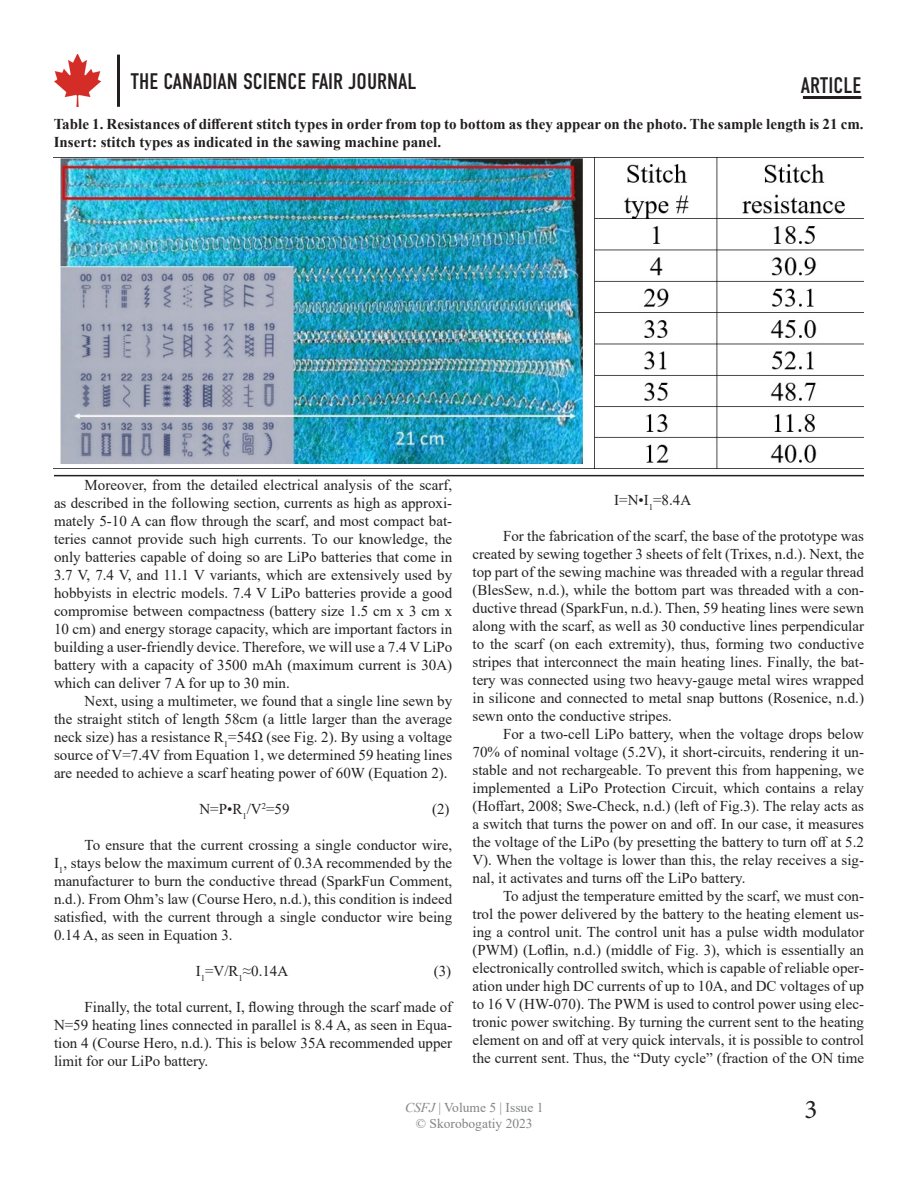
<style>
.page{position:relative;width:918px;height:1188px;background:#fff}
.page>*{position:absolute;margin:0;border:0;box-sizing:border-box;transform-origin:0 0}
.t1{font:27px "Minion Pro";color:#231f20}
.t2{font:22.5px "DIN Condensed";color:#231f20}
.BodyTextINDENT{font:15px/18px "Times New Roman";color:#231f20;text-align:justify}
.Captions{font:700 15px/18px "Times New Roman";color:#231f20}
.Body_Text{font:15px "Times New Roman";color:#231f20}
.t3{font:13.5px/16.2px "Times New Roman";color:#828487;text-align:center}
.s1{font-style:italic}
</style>
<div class="page">
<img style="left:54px;top:54px;width:47px;height:52px">
<hr style="left:117px;top:55px;width:3px;height:52px;background:#231f20">
<hr style="left:803px;top:96px;width:58px;height:3px;background:#231f20">
<img style="left:54px;top:158px;width:810px;height:311px">
<hr style="left:54px;top:475px;width:810px;height:1px;background:#231f20">
<h2 class="t2" style="left:130px;top:69px;width:288px">THE CANADIAN SCIENCE FAIR JOURNAL</h2>
<h2 class="t2" style="left:801px;top:73px;width:62px">ARTICLE</h2>
<p class="Captions" style="left:54px;top:115px;width:812px">Table 1. Resistances of different stitch types in order from top to bottom as they appear on the photo. The sample length is 21 cm.<br>Insert: stitch types as indicated in the sawing machine panel.</p>
<p class="BodyTextINDENT" style="left:54px;top:475px;width:400px;text-indent:31px">Moreover, from the detailed electrical analysis of the scarf, as described in the following section, currents as high as approxi&shy;mately 5-10 A can flow through the scarf, and most compact bat&shy;teries cannot provide such high currents. To our knowledge, the only batteries capable of doing so are LiPo batteries that come in 3.7 V, 7.4 V, and 11.1 V variants, which are extensively used by hobbyists in electric models. 7.4 V LiPo batteries provide a good compromise between compactness (battery size 1.5 cm x 3 cm x 10 cm) and energy storage capacity, which are important factors in building a user-friendly device. Therefore, we will use a 7.4 V LiPo battery with a capacity of 3500 mAh (maximum current is 30A) which can deliver 7 A for up to 30 min.</p>
<p class="BodyTextINDENT" style="left:54px;top:691px;width:400px;text-indent:31px">Next, using a multimeter, we found that a single line sewn by the straight stitch of length 58cm (a little larger than the average neck size) has a resistance R<sub>1</sub>=54Ω (see Fig. 2). By using a voltage source of V=7.4V from Equation 1, we determined 59 heating lines are needed to achieve a scarf heating power of 60W (Equation 2).</p>
<p class="Body_Text" style="left:200px;top:798px;width:92px">N=P•R<sub>1</sub>/V<sup>2</sup>=59</p>
<p class="Body_Text" style="left:432px;top:798px;width:19px">(2)</p>
<p class="BodyTextINDENT" style="left:54px;top:835px;width:400px;text-indent:31px">To ensure that the current crossing a single conductor wire, I<sub>1</sub>, stays below the maximum current of 0.3A recommended by the manufacturer to burn the conductive thread (SparkFun Comment, n.d.). From Ohm’s law (Course Hero, n.d.), this condition is indeed satisfied, with the current through a single conductor wire being 0.14 A, as seen in Equation 3.</p>
<p class="Body_Text" style="left:196px;top:960px;width:94px">I<sub>1</sub>=V/R<sub>1</sub>≈0.14A</p>
<p class="Body_Text" style="left:434px;top:960px;width:19px">(3)</p>
<p class="BodyTextINDENT" style="left:54px;top:997px;width:400px;text-indent:31px">Finally, the total current, I, flowing through the scarf made of N=59 heating lines connected in parallel is 8.4 A, as seen in Equa&shy;tion 4 (Course Hero, n.d.). This is below 35A recommended upper limit for our LiPo battery.</p>
<p class="Body_Text" style="left:614px;top:489px;width:78px">I=N•I<sub>1</sub>=8.4A</p>
<p class="BodyTextINDENT" style="left:472px;top:526px;width:393px;text-indent:31px">For the fabrication of the scarf, the base of the prototype was created by sewing together 3 sheets of felt (Trixes, n.d.). Next, the top part of the sewing machine was threaded with a regular thread (BlesSew, n.d.), while the bottom part was threaded with a con&shy;ductive thread (SparkFun, n.d.). Then, 59 heating lines were sewn along with the scarf, as well as 30 conductive lines perpendicular to the scarf (on each extremity), thus, forming two conductive stripes that interconnect the main heating lines. Finally, the bat&shy;tery was connected using two heavy-gauge metal wires wrapped in silicone and connected to metal snap buttons (Rosenice, n.d.) sewn onto the conductive stripes.</p>
<p class="BodyTextINDENT" style="left:472px;top:724px;width:393px;text-indent:31px">For a two-cell LiPo battery, when the voltage drops below 70% of nominal voltage (5.2V), it short-circuits, rendering it un&shy;stable and not rechargeable. To prevent this from happening, we implemented a LiPo Protection Circuit, which contains a relay (Hoffart, 2008; Swe-Check, n.d.) (left of Fig.3). The relay acts as a switch that turns the power on and off. In our case, it measures the voltage of the LiPo (by presetting the battery to turn off at 5.2<br>V). When the voltage is lower than this, the relay receives a sig&shy;nal, it activates and turns off the LiPo battery.</p>
<p class="BodyTextINDENT" style="left:472px;top:886px;width:393px;text-indent:31px">To adjust the temperature emitted by the scarf, we must con&shy;trol the power delivered by the battery to the heating element us&shy;ing a control unit. The control unit has a pulse width modulator (PWM) (Loflin, n.d.) (middle of Fig. 3), which is essentially an electronically controlled switch, which is capable of reliable oper&shy;ation under high DC currents of up to 10A, and DC voltages of up to 16 V (HW-070). The PWM is used to control power using elec&shy;tronic power switching. By turning the current sent to the heating element on and off at very quick intervals, it is possible to control the current sent. Thus, the “Duty cycle” (fraction of the ON time</p>
<p class="t3" style="left:405px;top:1099px;width:140px"><span class="s1">CSFJ</span> | Volume 5 | Issue 1 © Skorobogatiy 2023</p>
<h1 class="t1" style="left:805px;top:1091px;width:14px">3</h1>
</div>
